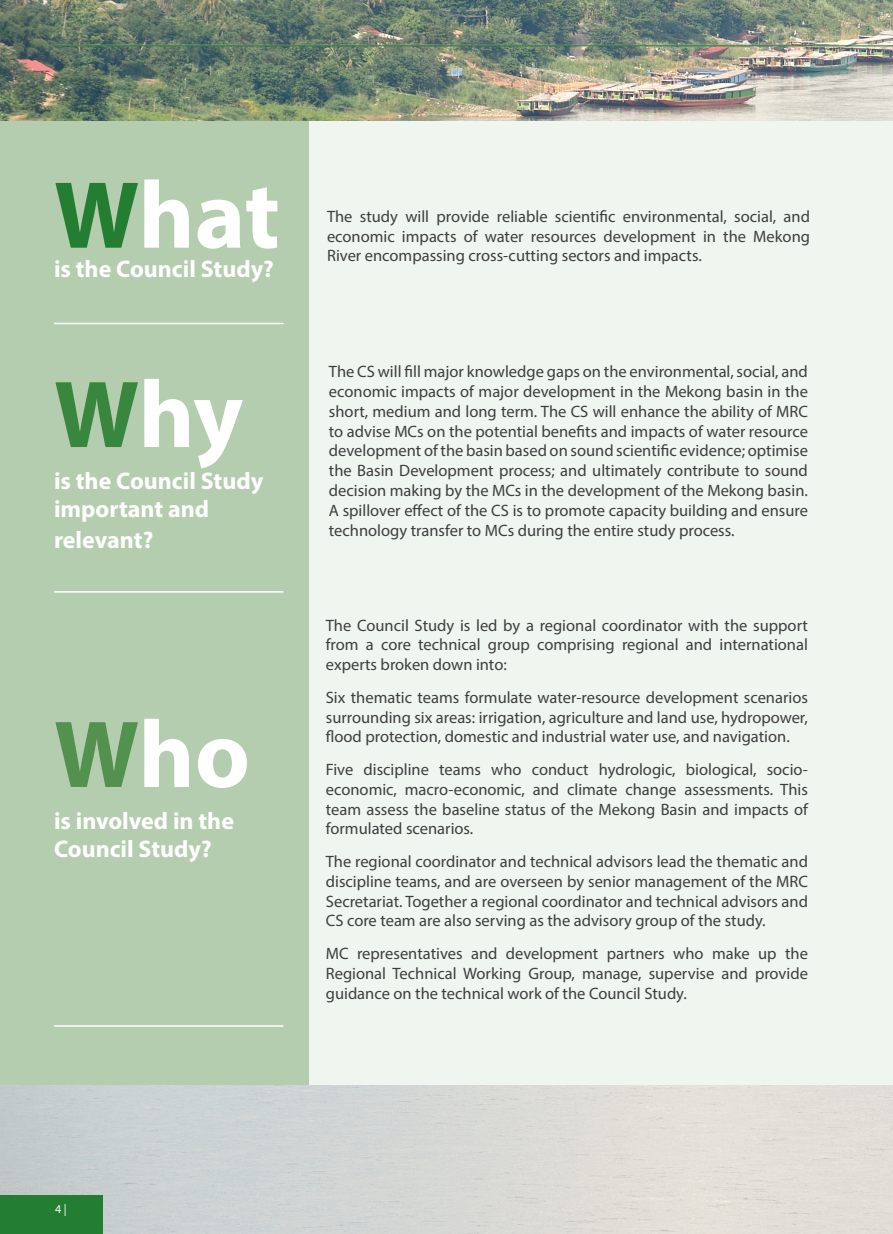
<style>
.page{position:relative;width:893px;height:1234px;background:#fff}
.page>*{position:absolute;margin:0;border:0;box-sizing:border-box;transform-origin:0 0}
.t1{font:700 96px "Myriad Pro";letter-spacing:-.01em;color:#fff}
.t2{font:700 24px/29.7px "Myriad Pro";color:#fff}
.t3{font:16.5px/19.8px "Myriad Pro";color:#3e3e3f;text-align:justify}
.t4{font:12px "Myriad Pro";color:#fff}
.s1{color:#237e32}
.s2{color:#39873e}
.s3{color:#52914e}
</style>
<div class="page">
<img style="left:0;top:0;width:893px;height:122px">
<hr style="left:54px;top:45px;width:839px;height:1px;background:#237e32">
<div style="left:0;top:122px;width:893px;height:1111px;background:#eff5ef"></div>
<div style="left:0;top:122px;width:309px;height:1111px;background:#b5cdaf"></div>
<img style="left:0;top:1085px;width:893px;height:148px">
<div style="left:0;top:1195px;width:102px;height:38px;background:#237e32"></div>
<hr style="left:54px;top:322px;width:230px;height:2px;background:#fff">
<hr style="left:54px;top:591px;width:230px;height:1px;background:#fff">
<hr style="left:54px;top:1024px;width:230px;height:2px;background:#fff">
<h1 class="t1" style="left:54px;top:153px;width:227px"><span class="s1">W</span>hat</h1>
<h2 class="t2" style="left:54px;top:253px;width:221px">is the Council Study?</h2>
<h1 class="t1" style="left:54px;top:352px;width:191px"><span class="s2">W</span>hy</h1>
<h2 class="t2" style="left:54px;top:465px;width:211px">is the Council Study important and relevant?</h2>
<h1 class="t1" style="left:54px;top:691px;width:198px"><span class="s3">W</span>ho</h1>
<h2 class="t2" style="left:54px;top:805px;width:182px;line-height:28.8px">is involved in the<br>Council Study?</h2>
<p class="t3" style="left:327px;top:206px;width:485px">The study will provide reliable scientific environmental, social, and economic impacts of water resources development in the Mekong River encompassing cross-cutting sectors and impacts.</p>
<p class="t3" style="left:329px;top:361px;width:481px">The CS will fill major knowledge gaps on the environmental, social, and economic impacts of major development in the Mekong basin in the short, medium and long term. The CS will enhance the ability of MRC to advise MCs on the potential benefits and impacts of water resource development of the basin based on sound scientific evidence; optimise the Basin Development process; and ultimately contribute to sound decision making by the MCs in the development of the Mekong basin.<br>A spillover effect of the CS is to promote capacity building and ensure technology transfer to MCs during the entire study process.</p>
<p class="t3" style="left:326px;top:614px;width:484px">The Council Study is led by a regional coordinator with the support from a core technical group comprising regional and international experts broken down into:</p>
<p class="t3" style="left:326px;top:687px;width:484px">Six thematic teams formulate water-resource development scenarios surrounding six areas: irrigation, agriculture and land use, hydropower, flood protection, domestic and industrial water use, and navigation.</p>
<p class="t3" style="left:326px;top:759px;width:484px">Five discipline teams who conduct hydrologic, biological, socio&shy;economic, macro-economic, and climate change assessments. This team assess the baseline status of the Mekong Basin and impacts of formulated scenarios.</p>
<p class="t3" style="left:326px;top:851px;width:484px">The regional coordinator and technical advisors lead the thematic and discipline teams, and are overseen by senior management of the MRC Secretariat. Together a regional coordinator and technical advisors and CS core team are also serving as the advisory group of the study.</p>
<p class="t3" style="left:326px;top:943px;width:484px">MC representatives and development partners who make up the Regional Technical Working Group, manage, supervise and provide guidance on the technical work of the Council Study.</p>
<p class="t4" style="left:55px;top:1201px;width:13px">4 |</p>
</div>
